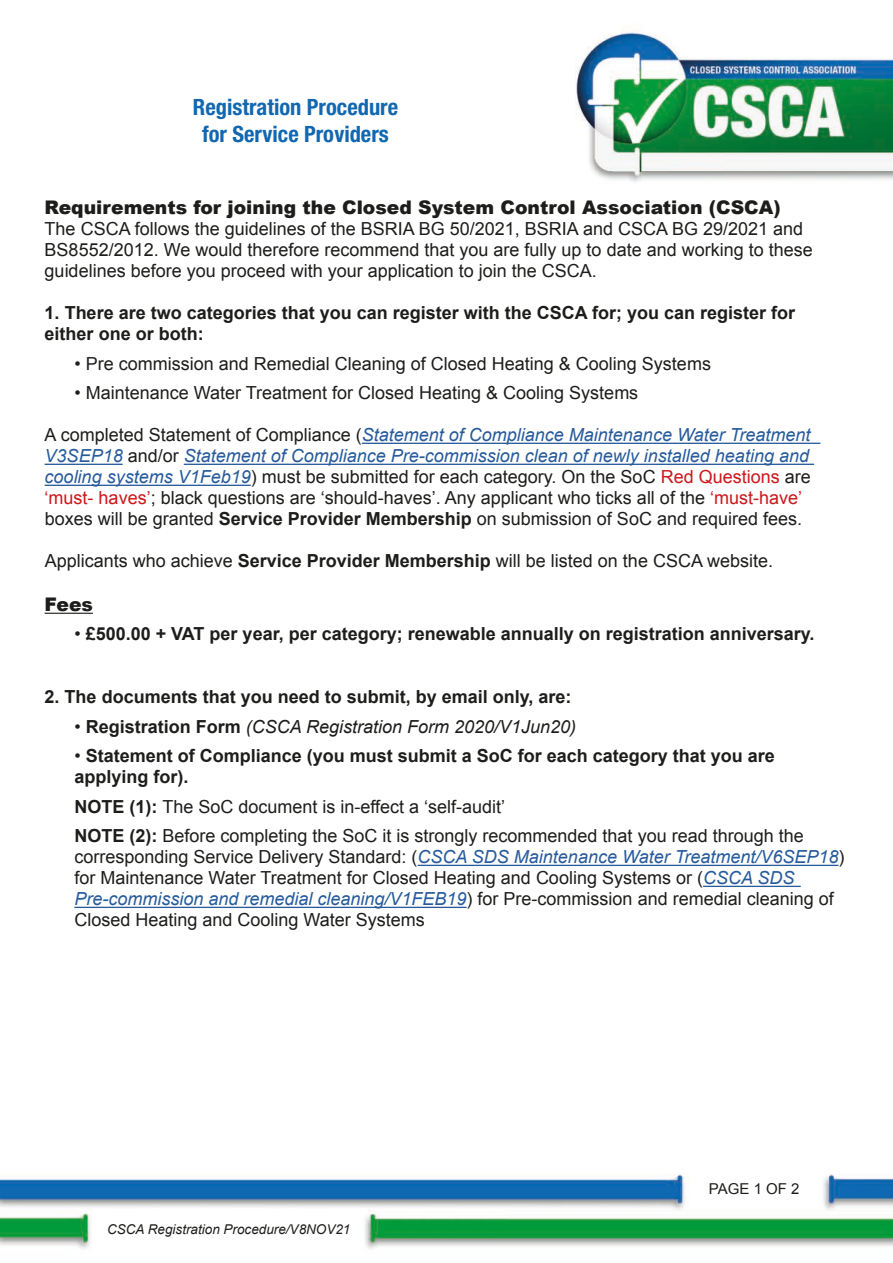
<style>
.page{position:relative;width:893px;height:1263px;background:#fff}
.page>*{position:absolute;margin:0;border:0;box-sizing:border-box;transform-origin:0 0}
.t1{font:700 condensed 22.5px "Helvetica Neue";color:#1168b1}
.t2{font:900 18.75px "Arial";color:#1d1d1b}
.t3{font:18px/21px "Arial";color:#1d1d1b}
.t4{font:700 18px/21px "Arial";color:#1d1d1b}
.t5{font:italic 18px "Arial";color:#1d1d1b}
.t6{font:15px "Arial";color:#1d1d1b}
.t7{font:italic 13.5px "Arial";color:#1d1d1b}
.s1{font-style:italic;color:#275b9c}
.s2{color:#cd171a}
.s3{font-weight:700}
.s4{font-weight:400}
.s5{font-style:normal}
.s6{font-weight:700;font-style:normal}
</style>
<div class="page">
<img style="left:0;top:29px;width:893px;height:1220px">
<hr style="left:362px;top:443px;width:458px;height:1px;background:#275b9c">
<hr style="left:45px;top:464px;width:78px;height:1px;background:#275b9c">
<hr style="left:184px;top:464px;width:630px;height:1px;background:#275b9c">
<hr style="left:45px;top:485px;width:206px;height:1px;background:#275b9c">
<hr style="left:45px;top:613px;width:48px;height:1px;background:#1d1d1b">
<hr style="left:418px;top:865px;width:420px;height:1px;background:#275b9c">
<hr style="left:703px;top:886px;width:98px;height:1px;background:#275b9c">
<hr style="left:74px;top:907px;width:393px;height:1px;background:#275b9c">
<p class="t1" style="left:193px;top:94px;width:207px">Registration Procedure</p>
<p class="t1" style="left:202px;top:121px;width:188px">for Service Providers</p>
<p class="t2" style="left:45px;top:194px;width:737px">Requirements for joining the Closed System Control Association (CSCA)</p>
<p class="t3" style="left:45px;top:219px;width:770px">The CSCA follows the guidelines of the BSRIA BG 50/2021, BSRIA and CSCA BG 29/2021 and<br>BS8552/2012. We would therefore recommend that you are fully up to date and working to these guidelines before you proceed with your application to join the CSCA.</p>
<p class="t4" style="left:45px;top:303px;width:752px">1. There are two categories that you can register with the CSCA for; you can register for either one or both:</p>
<p class="t3" style="left:74px;top:353px;width:638px">• Pre commission and Remedial Cleaning of Closed Heating &amp; Cooling Systems</p>
<p class="t3" style="left:74px;top:383px;width:565px">• Maintenance Water Treatment for Closed Heating &amp; Cooling Systems</p>
<p class="t3" style="left:45px;top:425px;width:768px">A completed Statement of Compliance (<span class="s1">Statement of Compliance Maintenance Water Treatment V3SEP18</span> and/or <span class="s1">Statement of Compliance Pre-commission clean of newly installed heating and cooling systems V1Feb19</span>) must be submitted for each category. On the SoC <span class="s2">Red Questions</span> are <span class="s2">‘must- haves’</span>; black questions are ‘should-haves’. Any applicant who ticks all of the <span class="s2">‘must-have’ </span>boxes will be granted <span class="s3">Service Provider Membership</span> on submission of SoC and required fees.</p>
<p class="t3" style="left:45px;top:551px;width:730px">Applicants who achieve <span class="s3">Service Provider Membership</span> will be listed on the CSCA website.</p>
<p class="t2" style="left:45px;top:591px;width:50px">Fees</p>
<p class="t4" style="left:74px;top:624px;width:742px"><span class="s4">•</span> £500.00 + VAT per year, per category; renewable annually on registration anniversary.</p>
<p class="t4" style="left:45px;top:687px;width:528px">2. The documents that you need to submit, by email only, are:</p>
<p class="t5" style="left:74px;top:715px;width:503px"><span class="s5">•</span> <span class="s6">Registration Form</span> (CSCA Registration Form 2020/V1Jun20)</p>
<p class="t4" style="left:74px;top:746px;width:702px"><span class="s4">•</span> Statement of Compliance (you must submit a SoC for each category that you are applying for).</p>
<p class="t3" style="left:74px;top:796px;width:432px"><span class="s3">NOTE (1):</span> The SoC document is in-effect a ‘self-audit’</p>
<p class="t3" style="left:74px;top:826px;width:772px"><span class="s3">NOTE (2):</span> Before completing the SoC it is strongly recommended that you read through the corresponding Service Delivery Standard: (<span class="s1">CSCA SDS Maintenance Water Treatment/V6SEP18</span>) for Maintenance Water Treatment for Closed Heating and Cooling Systems or (<span class="s1">CSCA SDS Pre-commission and remedial cleaning/V1FEB19</span>) for Pre-commission and remedial cleaning of Closed Heating and Cooling Water Systems</p>
<p class="t7" style="left:107px;top:1221px;width:245px">CSCA Registration Procedure/V8NOV21</p>
<p class="t6" style="left:709px;top:1179px;width:92px">PAGE 1 OF 2</p>
</div>
